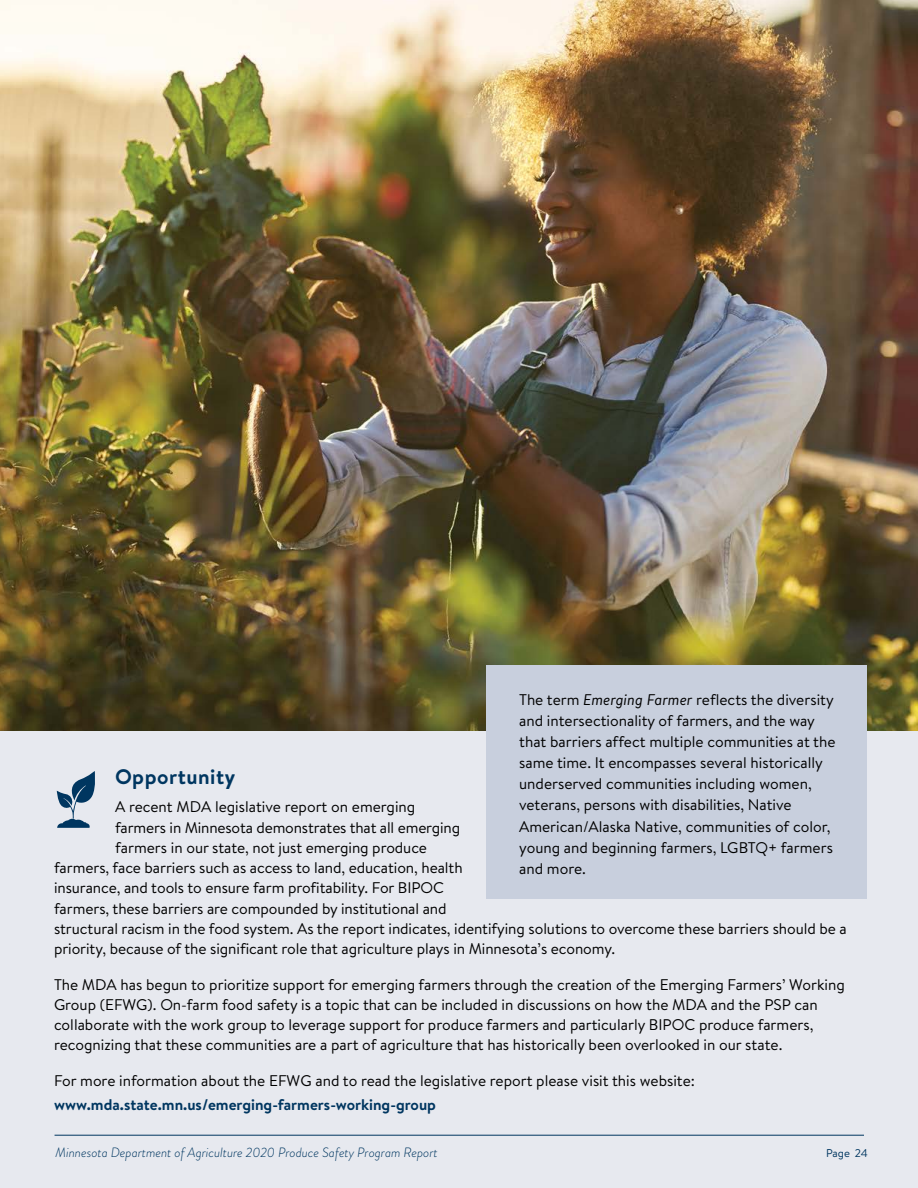
<style>
.page{position:relative;width:918px;height:1188px;background:#fff}
.page>*{position:absolute;margin:0;border:0;box-sizing:border-box;transform-origin:0 0}
.t1{font:700 21px "Brandon Text";letter-spacing:.025em;color:#003660}
.P_1Text{font:15.45px/20.2px "Brandon Text";letter-spacing:-.005em;color:#000}
.P_1_10_3_intro{font:15.45px/21.1px "Brandon Text";color:#000}
.t2{font:italic 300 13.5px "Brandon Grotesque";color:#003660}
.t3{font:11.25px "Brandon Text";letter-spacing:-.005em;color:#003660}
.s1{font-style:italic}
.s2{font-weight:700;color:#003660}
</style>
<div class="page">
<img style="left:0;top:0;width:918px;height:732px">
<div style="left:0;top:732px;width:918px;height:456px;background:#e7e9ef"></div>
<hr style="left:55px;top:1135px;width:809px;height:1px;background:#003660">
<div style="left:487px;top:666px;width:380px;height:233px;background:#c8cfdd"></div>
<svg style="left:57px;top:772px;width:38px;height:56px"></svg>
<p class="P_1_10_3_intro" style="left:519px;top:688px;width:318px">The term <span class="s1">Emerging Farmer</span> reflects the diversity and intersectionality of farmers, and the way that barriers affect multiple communities at the same time. It encompasses several historically underserved communities including women, veterans, persons with disabilities, Native American/Alaska Native, communities of color, young and beginning farmers, LGBTQ+ farmers and more.</p>
<h3 class="t1" style="left:115px;top:762px;width:122px">Opportunity</h3>
<p class="P_1Text" style="left:115px;top:796px;width:302px">A recent MDA legislative report on emerging</p>
<p class="P_1Text" style="left:115px;top:817px;width:347px">farmers in Minnesota demonstrates that all emerging</p>
<p class="P_1Text" style="left:115px;top:837px;width:313px">farmers in our state, not just emerging produce</p>
<p class="P_1Text" style="left:54px;top:857px;width:410px">farmers, face barriers such as access to land, education, health</p>
<p class="P_1Text" style="left:54px;top:877px;width:392px">insurance, and tools to ensure farm profitability. For BIPOC</p>
<p class="P_1Text" style="left:54px;top:898px;width:394px">farmers, these barriers are compounded by institutional and</p>
<p class="P_1Text" style="left:54px;top:918px;width:794px">structural racism in the food system. As the report indicates, identifying solutions to overcome these barriers should be a</p>
<p class="P_1Text" style="left:54px;top:938px;width:563px">priority, because of the significant role that agriculture plays in Minnesota’s economy.</p>
<p class="P_1Text" style="left:54px;top:974px;width:792px">The MDA has begun to prioritize support for emerging farmers through the creation of the Emerging Farmers’ Working Group (EFWG). On-farm food safety is a topic that can be included in discussions on how the MDA and the PSP can collaborate with the work group to leverage support for produce farmers and particularly BIPOC produce farmers, recognizing that these communities are a part of agriculture that has historically been overlooked in our state.</p>
<p class="P_1Text" style="left:54px;top:1068px;width:643px;line-height:24px">For more information about the EFWG and to read the legislative report please visit this website: <span class="s2">www.mda.state.mn.us/emerging-farmers-working-group</span></p>
<p class="t2" style="left:56px;top:1144px;width:384px">Minnesota Department of Agriculture 2020 Produce Safety Program Report</p>
<p class="t3" style="left:826px;top:1145px;width:43px">Page 24</p>
</div>
